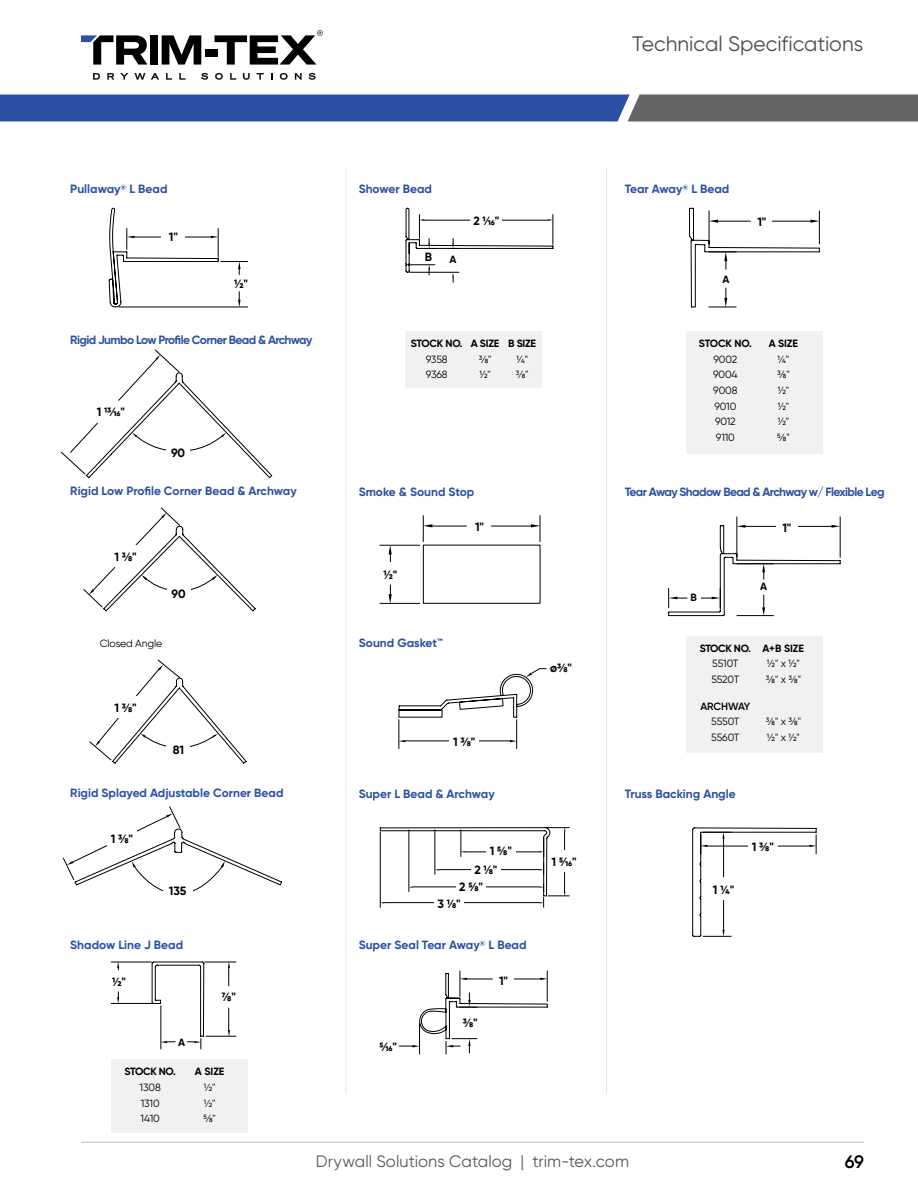
<style>
.page{position:relative;width:918px;height:1188px;background:#fff}
.page>*{position:absolute;margin:0;border:0;box-sizing:border-box;transform-origin:0 0}
.t1{font:21px "Gilroy";color:#4d4d4f}
.t2{font:600 18px "Gilroy";color:#000}
.t3{font:16.5px "Gilroy";letter-spacing:.005em;color:#58595b}
.t4{font:700 12px "Gilroy";letter-spacing:-.005em;color:#2a51a3}
.t5{font:700 12px/18.8px "Gilroy";letter-spacing:-.01em;color:#000}
.t6{font:700 12px "Gilroy";letter-spacing:-.05em;color:#2a51a3}
.t7{font:10.5px/15.6px "Gilroy";letter-spacing:-.01em;color:#000}
.t8{font:700 10.5px "Gilroy";letter-spacing:-.02em;color:#000}
.t9{font:600 10.5px "Gilroy";letter-spacing:-.015em;color:#000}
</style>
<div class="page">
<hr style="left:81px;top:1142px;width:783px;height:1px;background:#bcbec0">
<svg style="left:0;top:94px;width:918px;height:28px;background:#445e95"></svg>
<div style="left:150px;top:35px;width:8px;height:30px;background:#000"></div>
<svg style="left:162px;top:35px;width:39px;height:30px"></svg>
<div style="left:205px;top:49px;width:13px;height:7px;background:#000"></div>
<svg style="left:93px;top:73px;width:7px;height:7px"></svg>
<svg style="left:107px;top:73px;width:7px;height:7px"></svg>
<svg style="left:120px;top:73px;width:8px;height:7px"></svg>
<svg style="left:135px;top:73px;width:10px;height:7px"></svg>
<svg style="left:151px;top:73px;width:8px;height:7px"></svg>
<svg style="left:166px;top:73px;width:6px;height:7px"></svg>
<svg style="left:179px;top:73px;width:6px;height:7px"></svg>
<svg style="left:201px;top:73px;width:7px;height:7px"></svg>
<svg style="left:215px;top:73px;width:8px;height:7px"></svg>
<svg style="left:230px;top:73px;width:6px;height:7px"></svg>
<svg style="left:243px;top:73px;width:7px;height:7px"></svg>
<svg style="left:257px;top:73px;width:7px;height:7px"></svg>
<svg style="left:271px;top:73px;width:2px;height:7px"></svg>
<svg style="left:280px;top:73px;width:8px;height:7px"></svg>
<svg style="left:295px;top:73px;width:7px;height:7px"></svg>
<svg style="left:309px;top:73px;width:7px;height:7px"></svg>
<svg style="left:215px;top:30px;width:108px;height:35px"></svg>
<svg style="left:81px;top:35px;width:66px;height:30px"></svg>
<div style="left:112px;top:1059px;width:136px;height:74px;background:#f1f1f2"></div>
<div style="left:686px;top:331px;width:137px;height:122px;background:#f1f1f2"></div>
<div style="left:686px;top:636px;width:137px;height:116px;background:#f1f1f2"></div>
<hr style="left:346px;top:168px;width:1px;height:926px;background:#e6e7e8">
<hr style="left:606px;top:168px;width:1px;height:926px;background:#e6e7e8">
<svg style="left:692px;top:827px;width:125px;height:110px"></svg>
<div style="left:748px;top:835px;width:30px;height:22px;background:#fff"></div>
<div style="left:709px;top:878px;width:30px;height:22px;background:#fff"></div>
<svg style="left:398px;top:970px;width:150px;height:85px"></svg>
<div style="left:460px;top:1012px;width:20px;height:21px;background:#fff"></div>
<div style="left:493px;top:969px;width:21px;height:22px;background:#fff"></div>
<svg style="left:689px;top:208px;width:131px;height:100px"></svg>
<div style="left:752px;top:211px;width:20px;height:21px;background:#fff"></div>
<svg style="left:379px;top:827px;width:191px;height:81px"></svg>
<div style="left:549px;top:850px;width:30px;height:22px;background:#fff"></div>
<div style="left:486px;top:842px;width:30px;height:16px;background:#fff"></div>
<div style="left:471px;top:861px;width:30px;height:16px;background:#fff"></div>
<div style="left:456px;top:878px;width:30px;height:16px;background:#fff"></div>
<div style="left:434px;top:896px;width:30px;height:16px;background:#fff"></div>
<svg style="left:379px;top:515px;width:162px;height:89px"></svg>
<div style="left:380px;top:565px;width:21px;height:18px;background:#fff"></div>
<div style="left:469px;top:515px;width:21px;height:22px;background:#fff"></div>
<svg style="left:668px;top:516px;width:173px;height:100px"></svg>
<div style="left:776px;top:517px;width:22px;height:21px;background:#fff"></div>
<svg style="left:62px;top:806px;width:220px;height:86px"></svg>
<div style="left:107px;top:827px;width:30px;height:22px;background:#fff"></div>
<div style="left:163px;top:880px;width:30px;height:21px;background:#fff"></div>
<svg style="left:83px;top:507px;width:173px;height:105px"></svg>
<div style="left:111px;top:545px;width:30px;height:22px;background:#fff"></div>
<div style="left:167px;top:582px;width:23px;height:22px;background:#fff"></div>
<svg style="left:60px;top:349px;width:213px;height:130px"></svg>
<div style="left:96px;top:401px;width:30px;height:21px;background:#fff"></div>
<div style="left:166px;top:441px;width:24px;height:22px;background:#fff"></div>
<svg style="left:405px;top:208px;width:149px;height:75px"></svg>
<div style="left:471px;top:212px;width:31px;height:16px;background:#fff"></div>
<div style="left:422px;top:249px;width:13px;height:15px;background:#fff"></div>
<svg style="left:110px;top:961px;width:127px;height:89px"></svg>
<div style="left:108px;top:972px;width:22px;height:19px;background:#fff"></div>
<div style="left:218px;top:987px;width:22px;height:19px;background:#fff"></div>
<svg style="left:398px;top:668px;width:152px;height:81px"></svg>
<div style="left:449px;top:730px;width:30px;height:22px;background:#fff"></div>
<div style="left:405px;top:331px;width:137px;height:57px;background:#f1f1f2"></div>
<svg style="left:89px;top:659px;width:158px;height:105px"></svg>
<div style="left:111px;top:697px;width:29px;height:21px;background:#fff"></div>
<div style="left:167px;top:738px;width:23px;height:22px;background:#fff"></div>
<svg style="left:108px;top:207px;width:141px;height:101px"></svg>
<div style="left:162px;top:228px;width:23px;height:16px;background:#fff"></div>
<div style="left:230px;top:276px;width:23px;height:14px;background:#fff"></div>
<h1 class="t1" style="left:632px;top:30px;width:233px">Technical Specifications</h1>
<p class="t4" style="left:70px;top:181px;width:99px">Pullaway<sup>®</sup> L Bead</p>
<p class="t5" style="left:169px;top:227px;width:11px">1"</p>
<p class="t5" style="left:234px;top:274px;width:15px">1⁄2"</p>
<p class="t6" style="left:70px;top:332px;width:244px">Rigid Jumbo Low Profile Corner Bead &amp; Archway</p>
<p class="t5" style="left:97px;top:403px;width:30px">1 13⁄16"</p>
<p class="t5" style="left:171px;top:443px;width:16px">90</p>
<p class="t4" style="left:70px;top:483px;width:228px">Rigid Low Profile Corner Bead &amp; Archway</p>
<p class="t5" style="left:115px;top:547px;width:24px">1 3⁄8"</p>
<p class="t5" style="left:172px;top:584px;width:16px">90</p>
<p class="t7" style="left:100px;top:636px;width:64px">Closed Angle</p>
<p class="t5" style="left:114px;top:699px;width:24px">1 3⁄8"</p>
<p class="t5" style="left:173px;top:740px;width:13px">81</p>
<p class="t4" style="left:70px;top:786px;width:215px">Rigid Splayed Adjustable Corner Bead</p>
<p class="t5" style="left:111px;top:829px;width:24px">1 3⁄8"</p>
<p class="t5" style="left:169px;top:882px;width:19px">135</p>
<p class="t4" style="left:70px;top:937px;width:114px">Shadow Line J Bead</p>
<p class="t5" style="left:112px;top:973px;width:15px">1⁄2"</p>
<p class="t5" style="left:222px;top:988px;width:16px">7⁄8"</p>
<p class="t8" style="left:178px;top:1035px;width:9px">A</p>
<p class="t8" style="left:125px;top:1065px;width:53px">STOCK NO.</p>
<p class="t7" style="left:140px;top:1079px;width:23px;text-align:justify">1308<br>1310<br>1410</p>
<p class="t8" style="left:195px;top:1065px;width:31px">A SIZE</p>
<p class="t7" style="left:204px;top:1079px;width:14px;text-align:justify">1⁄2" 1⁄2" 5⁄8"</p>
<p class="t4" style="left:359px;top:181px;width:75px">Shower Bead</p>
<p class="t5" style="left:425px;top:248px;width:9px">B</p>
<p class="t8" style="left:450px;top:253px;width:9px">A</p>
<p class="t5" style="left:473px;top:211px;width:27px">2 1⁄16"</p>
<p class="t8" style="left:411px;top:337px;width:54px">STOCK NO.</p>
<p class="t7" style="left:426px;top:351px;width:23px">9358<br>9368</p>
<p class="t8" style="left:471px;top:337px;width:30px">A SIZE</p>
<p class="t7" style="left:479px;top:351px;width:14px">3⁄8"<br>1⁄2"</p>
<p class="t8" style="left:508px;top:337px;width:29px">B SIZE</p>
<p class="t7" style="left:516px;top:351px;width:14px">1⁄4"<br>3⁄8"</p>
<p class="t4" style="left:359px;top:484px;width:117px">Smoke &amp; Sound Stop</p>
<p class="t5" style="left:383px;top:565px;width:15px">1⁄2"</p>
<p class="t4" style="left:359px;top:635px;width:86px">Sound Gasket™</p>
<p class="t5" style="left:475px;top:517px;width:11px">1"</p>
<p class="t5" style="left:550px;top:658px;width:23px">ø3⁄8"</p>
<p class="t5" style="left:453px;top:732px;width:24px">1 3⁄8"</p>
<p class="t4" style="left:359px;top:786px;width:137px">Super L Bead &amp; Archway</p>
<p class="t5" style="left:475px;top:841px;width:39px;text-indent:15px">1 5⁄8"<br>2 1⁄8"</p>
<p class="t5" style="left:437px;top:878px;width:47px;line-height:17.4px;text-indent:22px">2 5⁄8"<br>3 1⁄8"</p>
<p class="t4" style="left:359px;top:937px;width:169px">Super Seal Tear Away<sup>®</sup> L Bead</p>
<p class="t5" style="left:379px;top:1038px;width:19px">5⁄16"</p>
<p class="t5" style="left:463px;top:1014px;width:16px">3⁄8"</p>
<p class="t5" style="left:499px;top:971px;width:11px">1"</p>
<p class="t5" style="left:552px;top:852px;width:27px">1 5⁄16"</p>
<p class="t4" style="left:625px;top:181px;width:106px">Tear Away<sup>®</sup> L Bead</p>
<p class="t8" style="left:722px;top:273px;width:9px">A</p>
<p class="t5" style="left:757px;top:213px;width:11px">1"</p>
<p class="t8" style="left:699px;top:337px;width:54px">STOCK NO.</p>
<p class="t7" style="left:713px;top:351px;width:26px">9002<br>9004<br>9008<br>9010<br>9012<br>9110</p>
<p class="t8" style="left:769px;top:337px;width:31px">A SIZE</p>
<p class="t7" style="left:777px;top:351px;width:14px;text-align:justify">1⁄4" 3⁄8" 1⁄2" 1⁄2" 1⁄2" 5⁄8"</p>
<p class="t6" style="left:625px;top:484px;width:261px">Tear Away Shadow Bead &amp; Archway w/ Flexible Leg</p>
<p class="t5" style="left:782px;top:518px;width:11px">1"</p>
<p class="t8" style="left:691px;top:591px;width:8px">B</p>
<p class="t8" style="left:760px;top:580px;width:9px">A</p>
<p class="t8" style="left:700px;top:642px;width:53px">STOCK NO.</p>
<p class="t7" style="left:711px;top:656px;width:29px">5510T<br>5520T</p>
<p class="t9" style="left:701px;top:700px;width:51px">ARCHWAY</p>
<p class="t7" style="left:711px;top:714px;width:30px">5550T<br>5560T</p>
<p class="t8" style="left:763px;top:642px;width:43px">A+B SIZE</p>
<p class="t7" style="left:766px;top:656px;width:37px">1⁄2" x 1⁄2"<br>3⁄8" x 3⁄8"</p>
<p class="t7" style="left:766px;top:714px;width:37px">3⁄8" x 3⁄8"<br>1⁄2" x 1⁄2"</p>
<p class="t4" style="left:625px;top:786px;width:112px">Truss Backing Angle</p>
<p class="t5" style="left:713px;top:880px;width:23px">1 1⁄4"</p>
<p class="t5" style="left:752px;top:837px;width:24px">1 3⁄8"</p>
<h3 class="t3" style="left:316px;top:1151px;width:315px">Drywall Solutions Catalog | trim-tex.com</h3>
<h2 class="t2" style="left:845px;top:1150px;width:21px">69</h2>
</div>
